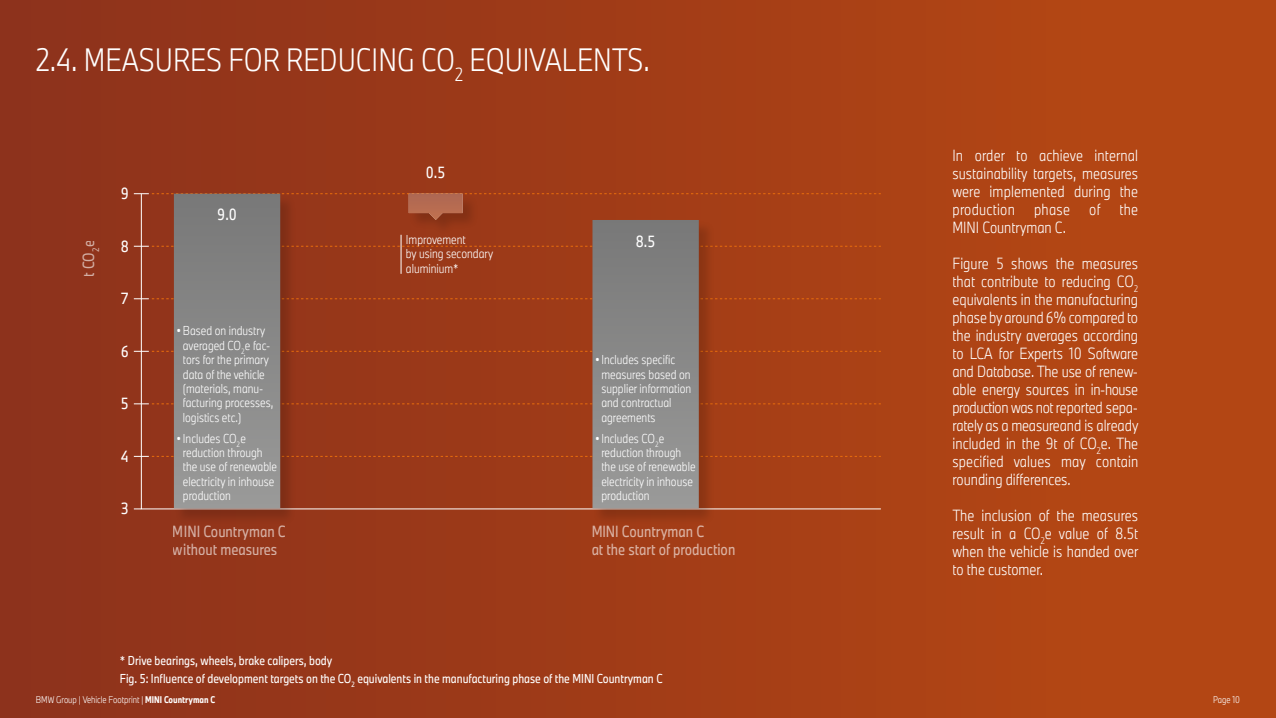
<style>
.page{position:relative;width:1276px;height:718px;background:#fff}
.page>*{position:absolute;margin:0;border:0;box-sizing:border-box;transform-origin:0 0}
.t1{font:300 30px "BMW Group TN Condensed Pro";color:#fff}
.t2{font:300 15px/18px "BMW Group TN Condensed Pro";letter-spacing:.005em;color:#fff;text-align:justify}
.t3{font:15px/18px "BMW Group TN Condensed";color:#fff}
.t4{font:300 12px/14.4px "BMW Group TN Condensed";color:#fff}
.t5{font:12px/18px "BMW Group TN Condensed Pro";color:#fff}
.t6{font:300 9px "BMW Group TN Condensed Pro";color:#fff}
.s1{font-weight:700}
</style>
<div class="page">
<div style="left:0;top:0;width:1276px;height:718px;background:linear-gradient(to right,#8c311c,#b74813)"></div>
<div style="left:174px;top:194px;width:123px;height:331px;background:#000;opacity:.15"></div>
<div style="left:592px;top:221px;width:123px;height:304px;background:#000;opacity:.15"></div>
<svg style="left:134px;top:193px;width:747px;height:316px;background:#985137"></svg>
<hr style="left:400px;top:235px;width:1px;height:39px;background:#fff">
<h1 class="t1" style="left:36px;top:38px;width:615px">2.4. MEASURES FOR REDUCING CO<sub>2</sub> EQUIVALENTS.</h1>
<p class="t3" style="left:79px;top:277px;width:38px;rotate:-90deg">t CO<sub>2</sub>e</p>
<p class="t3" style="left:121px;top:184px;width:10px">9</p>
<p class="t3" style="left:121px;top:237px;width:10px">8</p>
<p class="t3" style="left:121px;top:289px;width:10px">7</p>
<p class="t3" style="left:121px;top:342px;width:10px">6</p>
<p class="t3" style="left:121px;top:394px;width:10px">5</p>
<p class="t3" style="left:121px;top:447px;width:10px">4</p>
<p class="t3" style="left:121px;top:499px;width:10px">3</p>
<p class="t3" style="left:217px;top:205px;width:21px">9.0</p>
<p class="t4" style="left:183px;top:323px;width:92px;text-indent:-6px">•Based on industry averaged CO<sub>2</sub>e fac&shy;tors for the primary data of the vehicle (materials, manu&shy;facturing processes, logistics etc.)</p>
<p class="t4" style="left:183px;top:430px;width:96px;text-indent:-6px">•Includes CO<sub>2</sub>e reduction through the use of renewable electricity in inhouse production</p>
<p class="t3" style="left:426px;top:163px;width:21px">0.5</p>
<p class="t4" style="left:406px;top:232px;width:89px">Improvement<br>by using secondary aluminium*</p>
<p class="t3" style="left:636px;top:231px;width:21px">8.5</p>
<p class="t4" style="left:601px;top:352px;width:91px;text-indent:-6px">•Includes specific measures based on supplier information and contractual agreements</p>
<p class="t4" style="left:601px;top:430px;width:96px;text-indent:-6px">•Includes CO<sub>2</sub>e reduction through the use of renewable electricity in inhouse production</p>
<p class="t3" style="left:173px;top:521px;width:114px">MINI Countryman C without measures</p>
<p class="t3" style="left:591px;top:521px;width:145px">MINI Countryman C<br>at the start of production</p>
<p class="t5" style="left:120px;top:651px;width:544px">* Drive bearings, wheels, brake calipers, body<br>Fig. 5: Influence of development targets on the CO<sub>2</sub> equivalents in the manufacturing phase of the MINI Countryman C</p>
<p class="t2" style="left:952px;top:145px;width:187px">In order to achieve internal sustainability targets, measures were implemented during the production</p>
<p class="t2" style="left:1034px;top:199px;width:37px">phase</p>
<p class="t2" style="left:1089px;top:199px;width:13px">of</p>
<p class="t2" style="left:1119px;top:199px;width:20px">the</p>
<p class="t2" style="left:952px;top:217px;width:115px">MINI Countryman C.</p>
<p class="t2" style="left:952px;top:253px;width:187px">Figure 5 shows the measures that contribute to reducing CO<sub>2 </sub>equivalents in the manufacturing phase by around 6% compared to the industry averages according to LCA for Experts 10 Software and Database. The use of renew&shy;able energy sources in in-house production was not reported sepa&shy;rately as a measureand is already included in the 9t of CO<sub>2</sub>e. The specified values may contain rounding differences.</p>
<p class="t2" style="left:952px;top:505px;width:187px">The inclusion of the measures result in a CO<sub>2</sub>e value of 8.5t when the vehicle is handed over to the customer.</p>
<p class="t6" style="left:36px;top:693px;width:181px">BMW Group | Vehicle Footprint | <span class="s1">MINI Countryman C</span></p>
<p class="t6" style="left:1213px;top:693px;width:28px">Page 10</p>
</div>
